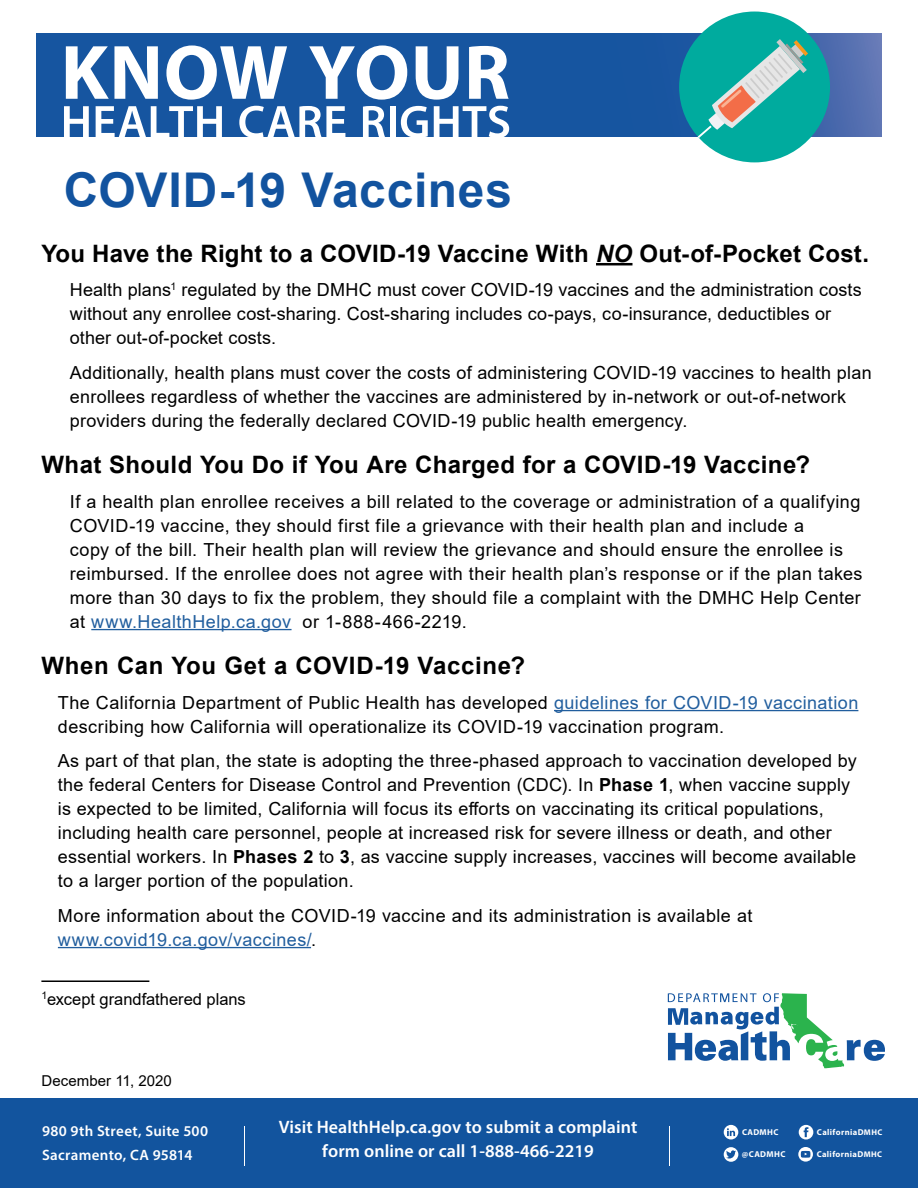
<style>
.page{position:relative;width:918px;height:1188px;background:#fff}
.page>*{position:absolute;margin:0;border:0;box-sizing:border-box;transform-origin:0 0}
.t1{font:700 48px "Arial";letter-spacing:.015em;color:#12539f}
.t2{font:700 24px "Arial";letter-spacing:.015em;color:#000}
.t3{font:18px/24px "Arial";letter-spacing:.02em;color:#000}
.t4{font:600 18px/24px "Myriad Pro";letter-spacing:.005em;color:#fff;text-align:center}
.t5{font:16.5px "Arial";color:#000}
.t6{font:600 15px/24px "Myriad Pro";letter-spacing:.02em;color:#fff}
.t7{font:15px "Arial";letter-spacing:.005em;color:#000}
.t8{font:700 8.55px "Myriad Pro";letter-spacing:.04em;color:#fff}
.s1{font-style:italic}
.s2{color:#215e9e}
.s3{font-weight:700}
.s4{font-size:8.25px}
</style>
<div class="page">
<div style="left:0;top:1098px;width:918px;height:90px;background:#12549e"></div>
<hr style="left:669px;top:1126px;width:1px;height:39px;background:#fff">
<hr style="left:244px;top:1126px;width:1px;height:39px;background:#fff">
<hr style="left:596px;top:263px;width:36px;height:2px;background:#000">
<hr style="left:91px;top:629px;width:201px;height:1px;background:#215e9e">
<hr style="left:554px;top:710px;width:304px;height:1px;background:#215e9e">
<hr style="left:58px;top:947px;width:253px;height:1px;background:#215e9e">
<hr style="left:41px;top:980px;width:108px;height:2px;background:#000">
<svg style="left:36px;top:33px;width:846px;height:104px"></svg>
<svg style="left:66px;top:46px;width:92px;height:53px"></svg>
<svg style="left:166px;top:45px;width:121px;height:55px"></svg>
<svg style="left:309px;top:45px;width:98px;height:55px"></svg>
<svg style="left:416px;top:46px;width:43px;height:54px"></svg>
<svg style="left:469px;top:46px;width:40px;height:53px"></svg>
<svg style="left:64px;top:106px;width:25px;height:31px"></svg>
<svg style="left:96px;top:106px;width:126px;height:31px"></svg>
<svg style="left:239px;top:106px;width:106px;height:31px"></svg>
<svg style="left:363px;top:106px;width:22px;height:31px"></svg>
<div style="left:390px;top:106px;width:6px;height:32px;background:#fff"></div>
<svg style="left:401px;top:106px;width:27px;height:31px"></svg>
<svg style="left:434px;top:106px;width:75px;height:31px"></svg>
<div style="left:679px;top:12px;width:151px;height:150px;background:#00ab9e;border-radius:50%"></div>
<svg style="left:698px;top:39px;width:110px;height:99px"></svg>
<svg style="left:668px;top:993px;width:217px;height:75px"></svg>
<svg style="left:724px;top:1125px;width:14px;height:14px"></svg>
<svg style="left:724px;top:1147px;width:14px;height:15px"></svg>
<svg style="left:799px;top:1125px;width:14px;height:15px"></svg>
<svg style="left:798px;top:1147px;width:15px;height:15px"></svg>
<h1 class="t1" style="left:64px;top:156px;width:450px">COVID-19 Vaccines</h1>
<h2 class="t2" style="left:41px;top:236px;width:829px">You Have the Right to a COVID-19 Vaccine With <span class="s1">NO</span> Out-of-Pocket Cost.</h2>
<p class="t3" style="left:70px;top:278px;width:793px">Health plans<sup>1</sup> regulated by the DMHC must cover COVID-19 vaccines and the administration costs without any enrollee cost-sharing. Cost-sharing includes co-pays, co-insurance, deductibles or other out-of-pocket costs.</p>
<p class="t3" style="left:70px;top:360px;width:803px">Additionally, health plans must cover the costs of administering COVID-19 vaccines to health plan enrollees regardless of whether the vaccines are administered by in-network or out-of-network providers during the federally declared COVID-19 public health emergency.</p>
<h2 class="t2" style="left:41px;top:448px;width:770px">What Should You Do if You Are Charged for a COVID-19 Vaccine?</h2>
<p class="t3" style="left:70px;top:489px;width:794px">If a health plan enrollee receives a bill related to the coverage or administration of a qualifying COVID-19 vaccine, they should first file a grievance with their health plan and include a<br>copy of the bill. Their health plan will review the grievance and should ensure the enrollee is reimbursed. If the enrollee does not agree with their health plan’s response or if the plan takes more than 30 days to fix the problem, they should file a complaint with the DMHC Help Center at <span class="s2">www.HealthHelp.ca.gov</span> or 1-888-466-2219.</p>
<h2 class="t2" style="left:41px;top:649px;width:485px">When Can You Get a COVID-19 Vaccine?</h2>
<p class="t3" style="left:58px;top:690px;width:802px">The California Department of Public Health has developed <span class="s2">guidelines for COVID-19 vaccination </span>describing how California will operationalize its COVID-19 vaccination program.</p>
<p class="t3" style="left:58px;top:749px;width:800px">As part of that plan, the state is adopting the three-phased approach to vaccination developed by the federal Centers for Disease Control and Prevention (CDC). In <span class="s3">Phase 1</span>, when vaccine supply is expected to be limited, California will focus its efforts on vaccinating its critical populations, including health care personnel, people at increased risk for severe illness or death, and other essential workers. In <span class="s3">Phases 2</span> to <span class="s3">3</span>, as vaccine supply increases, vaccines will become available to a larger portion of the population.</p>
<p class="t3" style="left:58px;top:903px;width:696px">More information about the COVID-19 vaccine and its administration is available at <span class="s2">www.covid19.ca.gov/vaccines/</span>.</p>
<p class="t5" style="left:41px;top:988px;width:206px"><sup>1</sup>except grandfathered plans</p>
<p class="t7" style="left:41px;top:1071px;width:132px">December 11, 2020</p>
<p class="t6" style="left:42px;top:1119px;width:168px">980 9th Street, Suite 500<br>Sacramento, CA 95814</p>
<p class="t4" style="left:279px;top:1115px;width:360px">Visit HealthHelp.ca.gov to submit a complaint form online or call 1-888-466-2219</p>
<p class="t8" style="left:742px;top:1126px;width:38px">CADMHC</p>
<p class="t8" style="left:742px;top:1149px;width:45px">@CADMHC</p>
<p class="t8" style="left:817px;top:1126px;width:67px">CaliforniaD<span class="s4">MHC</span></p>
<p class="t8" style="left:817px;top:1148px;width:67px">CaliforniaD<span class="s4">MHC</span></p>
</div>
